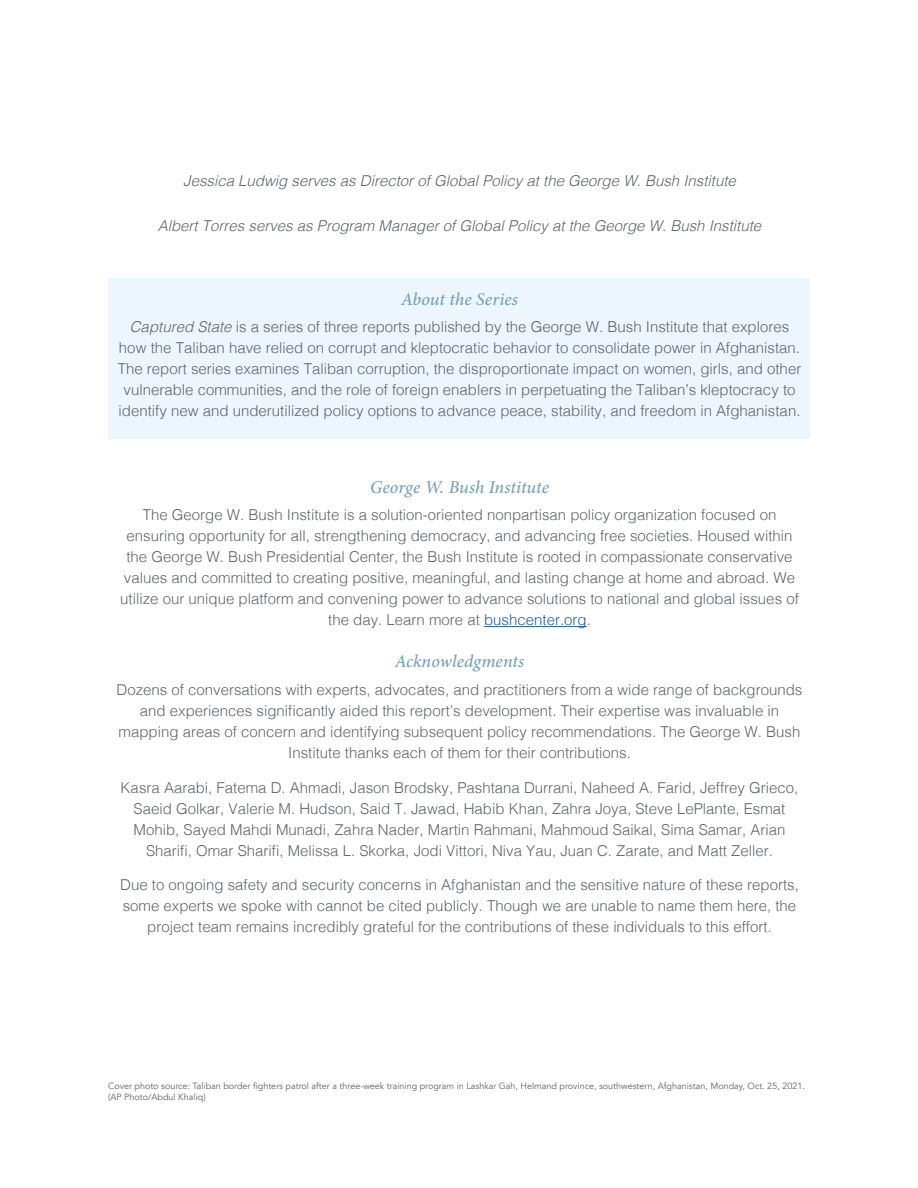
<style>
.page{position:relative;width:918px;height:1188px;background:#fff}
.page>*{position:absolute;margin:0;border:0;box-sizing:border-box;transform-origin:0 0}
.t1{font:italic 500 18px "Minion Pro";letter-spacing:.005em;color:#749fb6}
.t2{font:300 15px/21px "Helvetica";color:#5f636a;text-align:center}
.t3{font:italic 300 15px "Helvetica";color:#5f636a}
.t4{font:9px/10.5px "Avenir";color:#5f636a}
.s1{font-style:italic}
.s2{color:#215e9e}
</style>
<div class="page">
<div style="left:108px;top:278px;width:702px;height:160px;background:#edf6fc"></div>
<hr style="left:484px;top:626px;width:103px;height:1px;background:#215e9e">
<p class="t3" style="left:183px;top:168px;width:554px">Jessica Ludwig serves as Director of Global Policy at the George W. Bush Institute</p>
<p class="t3" style="left:158px;top:213px;width:605px">Albert Torres serves as Program Manager of Global Policy at the George W. Bush Institute</p>
<p class="t1" style="left:401px;top:286px;width:118px">About the Series</p>
<p class="t2" style="left:118px;top:315px;width:685px"><span class="s1">Captured State</span> is a series of three reports published by the George W. Bush Institute that explores how the Taliban have relied on corrupt and kleptocratic behavior to consolidate power in Afghanistan.<br>The report series examines Taliban corruption, the disproportionate impact on women, girls, and other vulnerable communities, and the role of foreign enablers in perpetuating the Taliban’s kleptocracy to identify new and underutilized policy options to advance peace, stability, and freedom in Afghanistan.</p>
<p class="t1" style="left:370px;top:475px;width:181px">George W. Bush Institute</p>
<p class="t2" style="left:120px;top:504px;width:680px">The George W. Bush Institute is a solution-oriented nonpartisan policy organization focused on ensuring opportunity for all, strengthening democracy, and advancing free societies. Housed within the George W. Bush Presidential Center, the Bush Institute is rooted in compassionate conservative values and committed to creating positive, meaningful, and lasting change at home and abroad. We utilize our unique platform and convening power to advance solutions to national and global issues of the day. Learn more at <span class="s2">bushcenter.org</span>.</p>
<p class="t1" style="left:395px;top:649px;width:131px">Acknowledgments</p>
<p class="t2" style="left:117px;top:678px;width:687px">Dozens of conversations with experts, advocates, and practitioners from a wide range of backgrounds and experiences significantly aided this report’s development. Their expertise was invaluable in mapping areas of concern and identifying subsequent policy recommendations. The George W. Bush Institute thanks each of them for their contributions.</p>
<p class="t2" style="left:121px;top:776px;width:679px">Kasra Aarabi, Fatema D. Ahmadi, Jason Brodsky, Pashtana Durrani, Naheed A. Farid, Jeffrey Grieco, Saeid Golkar, Valerie M. Hudson, Said T. Jawad, Habib Khan, Zahra Joya, Steve LePlante, Esmat Mohib, Sayed Mahdi Munadi, Zahra Nader, Martin Rahmani, Mahmoud Saikal, Sima Samar, Arian Sharifi, Omar Sharifi, Melissa L. Skorka, Jodi Vittori, Niva Yau, Juan C. Zarate, and Matt Zeller.</p>
<p class="t2" style="left:120px;top:873px;width:680px">Due to ongoing safety and security concerns in Afghanistan and the sensitive nature of these reports, some experts we spoke with cannot be cited publicly. Though we are unable to name them here, the project team remains incredibly grateful for the contributions of these individuals to this effort.</p>
<p class="t4" style="left:108px;top:1081px;width:698px">Cover photo source: Taliban border fighters patrol after a three-week training program in Lashkar Gah, Helmand province, southwestern, Afghanistan, Monday, Oct. 25, 2021. (AP Photo/Abdul Khaliq)</p>
</div>
